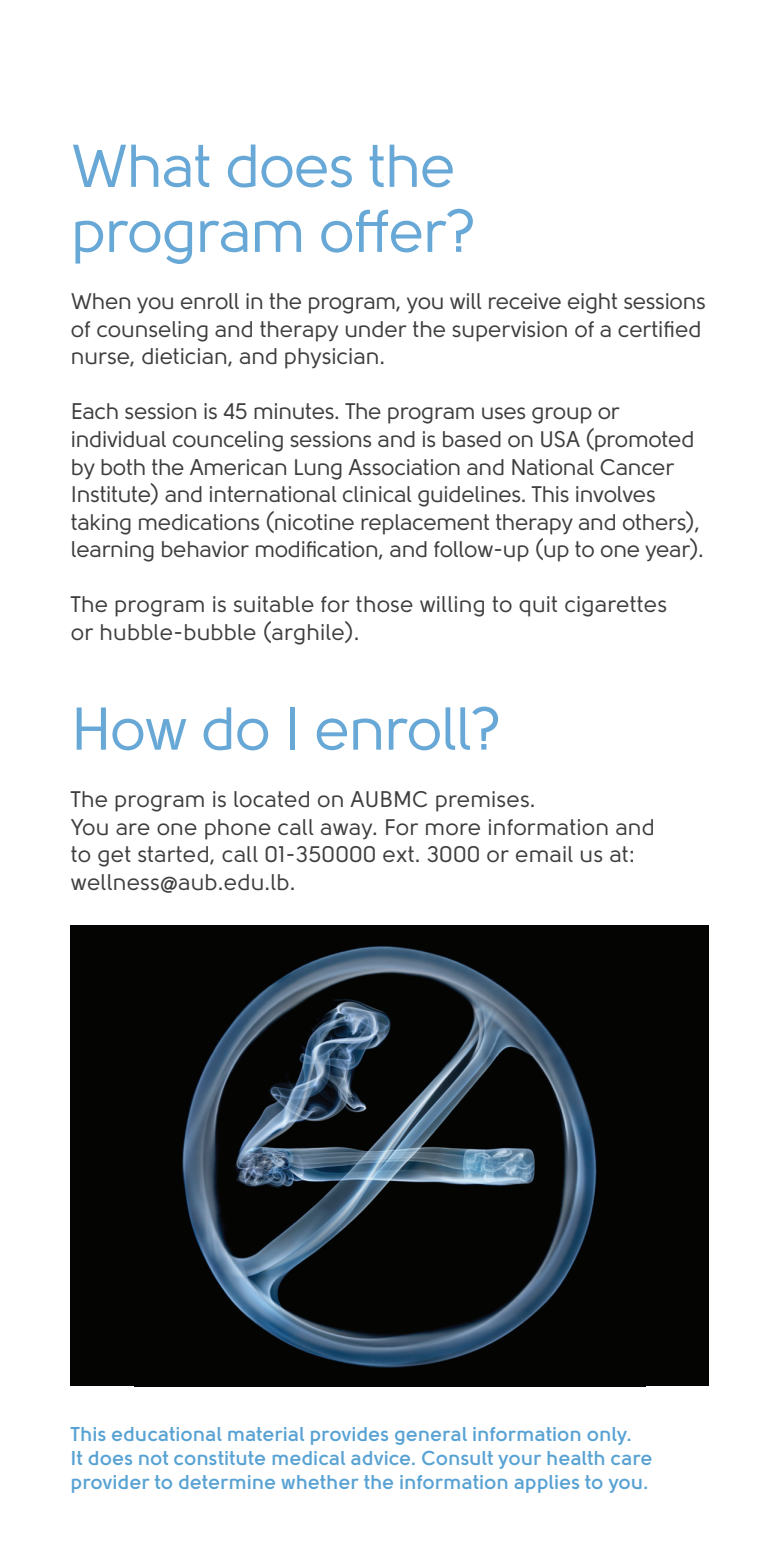
<style>
.page{position:relative;width:780px;height:1560px;background:#fff}
.page>*{position:absolute;margin:0;border:0;box-sizing:border-box;transform-origin:0 0}
.Subtitle_en{font:60px "Solomon";letter-spacing:-.015em;color:#67a8d7}
.Subtitle_en-2{font:22.5px/27.5px "Solomon";letter-spacing:-.01em;color:#3e3e3f}
.Subtitle_en-3{font:22.5px/27.5px "Solomon";letter-spacing:.01em;color:#3e3e3f}
.regular_paragraph{font:700 20px/24px "Solomon";letter-spacing:.015em;color:#58a2d3}
</style>
<div class="page">
<div style="left:71px;top:925px;width:638px;height:460px;background:#040503"></div>
<img style="left:182px;top:946px;width:415px;height:422px">
<p class="Subtitle_en" style="left:71px;top:133px;width:386px">What does the</p>
<p class="Subtitle_en" style="left:71px;top:198px;width:407px">program offer?</p>
<p class="Subtitle_en-2" style="left:71px;top:288px;width:636px">When you enroll in the program, you will receive eight sessions</p>
<p class="Subtitle_en-2" style="left:71px;top:315px;width:632px">of counseling and therapy under the supervision of a certified nurse, dietician, and physician.</p>
<p class="Subtitle_en-2" style="left:71px;top:398px;width:634px">Each session is 45 minutes. The program uses group or individual counceling sessions and is based on USA (promoted by both the American Lung Association and National Cancer Institute) and international clinical guidelines. This involves taking medications (nicotine replacement therapy and others ,( learning behavior modification, and follow-up (up to one year .(</p>
<p class="Subtitle_en-3" style="left:71px;top:590px;width:597px">The program is suitable for those willing to quit cigarettes</p>
<p class="Subtitle_en-3" style="left:71px;top:618px;width:290px">or hubble-bubble (arghile .(</p>
<p class="Subtitle_en" style="left:71px;top:696px;width:433px">How do I enroll?</p>
<p class="Subtitle_en-3" style="left:71px;top:785px;width:466px">The program is located on AUBMC premises.</p>
<p class="Subtitle_en-3" style="left:71px;top:813px;width:585px">You are one phone call away. For more information and</p>
<p class="Subtitle_en-3" style="left:71px;top:840px;width:566px">to get started, call 01-350000 ext. 3000 or email us at: wellness@aub.edu l b. .</p>
<p class="regular_paragraph" style="left:71px;top:1421px;width:562px">This educational material provides general information only.</p>
<p class="regular_paragraph" style="left:71px;top:1445px;width:583px">It does not constitute medical advice. Consult your health care provider to determine whether the information applies to you.</p>
</div>
